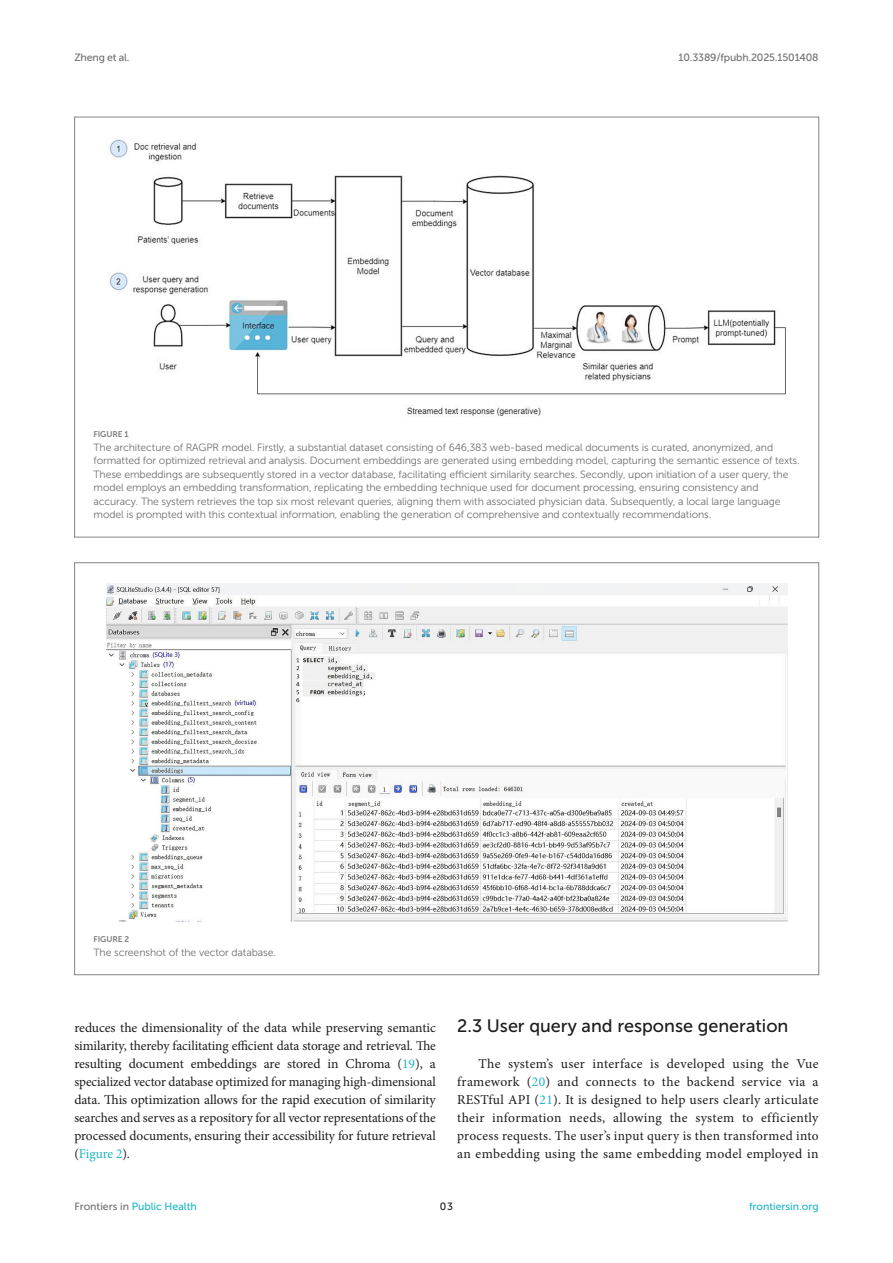
<style>
.page{position:relative;width:893px;height:1263px;background:#fff}
.page>*{position:absolute;margin:0;border:0;box-sizing:border-box;transform-origin:0 0}
.HEAD_2{font:18px "Museo Sans 500";color:#1b1c1b}
.TEXT{font:13.5px/18px "Minion Pro";letter-spacing:.005em;color:#1b1c1b;text-align:justify}
.FIG_LEG{font:10.5px/13.5px "Museo Sans 300";letter-spacing:-.01em;color:#706f70}
.t1{font:10.5px "Museo Sans 500";color:#1db5c3}
.t2{font:10.5px "Museo Sans 500";letter-spacing:-.015em;color:#706f70}
.t3{font:10.5px "Museo Sans 500";color:#1b1c1b}
.FIG_HD{font:8.25px "Museo Sans 700";letter-spacing:-.01em;color:#7e7f7f}
.s1{color:#1db5c3}
.s2{color:#706f70}
</style>
<div class="page">
<img style="left:110px;top:139px;width:676px;height:277px">
<img style="left:106px;top:583px;width:682px;height:339px">
<p class="t2" style="left:74px;top:51px;width:57px">Zheng et al.</p>
<p class="t2" style="left:679px;top:51px;width:141px">10.3389/fpubh.2025.1501408</p>
<p class="FIG_HD" style="left:94px;top:430px;width:37px">FIGURE 1</p>
<p class="FIG_LEG" style="left:94px;top:440px;width:708px">The architecture of RAGPR model. Firstly, a substantial dataset consisting of 646,383 web-based medical documents is curated, anonymized, and formatted for optimized retrieval and analysis. Document embeddings are generated using embedding model, capturing the semantic essence of texts.<br>These embeddings are subsequently stored in a vector database, facilitating efficient similarity searches. Secondly, upon initiation of a user query, the model employs an embedding transformation, replicating the embedding technique used for document processing, ensuring consistency and accuracy. The system retrieves the top six most relevant queries, aligning them with associated physician data. Subsequently, a local large language model is prompted with this contextual information, enabling the generation of comprehensive and contextually recommendations.</p>
<p class="FIG_HD" style="left:94px;top:935px;width:37px">FIGURE 2</p>
<p class="FIG_LEG" style="left:94px;top:945px;width:184px">The screenshot of the vector database.</p>
<p class="TEXT" style="left:74px;top:1019px;width:363px">reduces the dimensionality of the data while preserving semantic similarity, thereby facilitating efficient data storage and retrieval. The resulting document embeddings are stored in Chroma (<span class="s1">19</span>), a specialized vector database optimized for managing high-dimensional data. This optimization allows for the rapid execution of similarity searches and serves as a repository for all vector representations of the processed documents, ensuring their accessibility for future retrieval (<span class="s1">Figure 2</span>).</p>
<p class="HEAD_2" style="left:457px;top:1016px;width:333px">2.3 User query and response generation</p>
<p class="TEXT" style="left:457px;top:1055px;width:363px;text-indent:21px">The system’s user interface is developed using the Vue framework (<span class="s1">20</span>) and connects to the backend service via a RESTful API (<span class="s1">21</span>). It is designed to help users clearly articulate their information needs, allowing the system to efficiently process requests. The user’s input query is then transformed into an embedding using the same embedding model employed in</p>
<p class="t1" style="left:74px;top:1200px;width:124px"><span class="s2">Frontiers in</span> Public Health</p>
<p class="t3" style="left:440px;top:1200px;width:15px">03</p>
<p class="t1" style="left:749px;top:1200px;width:71px">frontiersin.org</p>
</div>
